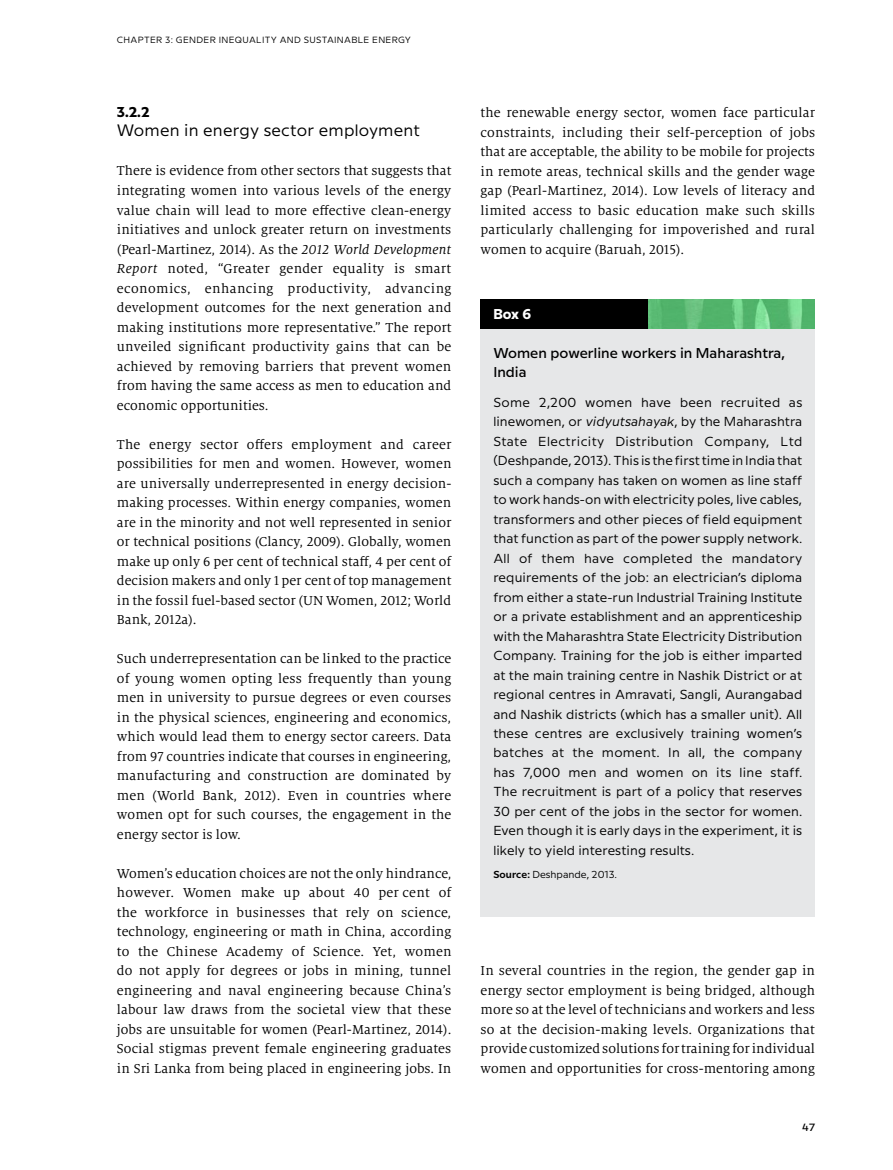
<style>
.page{position:relative;width:893px;height:1170px;background:#fff}
.page>*{position:absolute;margin:0;border:0;box-sizing:border-box;transform-origin:0 0}
.t1{font:16.5px "Milliard";letter-spacing:.01em;color:#000}
.t2{font:14.25px/19.5px "Milo Serif OT";color:#000;text-align:justify}
.t3{font:500 14.25px/19.5px "Milliard";color:#000}
.t4{font:700 14.25px "Milliard";color:#000}
.t5{font:700 14.25px "Milliard";color:#fff}
.t6{font:13.05px/19.5px "Milliard";letter-spacing:.005em;color:#000;text-align:justify}
.t7{font:500 10.5px "Milliard";color:#000}
.t8{font:10.2px "Milliard";color:#000}
.t9{font:9px "Milliard";letter-spacing:.03em;color:#000}
.s1{font-style:italic}
.s2{font-weight:600}
</style>
<div class="page">
<div style="left:481px;top:299px;width:334px;height:617px;background:#e6e7e8"></div>
<img style="left:648px;top:299px;width:167px;height:29px">
<div style="left:481px;top:299px;width:167px;height:29px;background:#000"></div>
<p class="t9" style="left:117px;top:34px;width:14px">Chapter</p>
<p class="t9" style="left:165px;top:34px;width:26px">3: Gender</p>
<p class="t9" style="left:219px;top:34px;width:6px">ine</p>
<p class="t9" style="left:235px;top:34px;width:53px">quality and</p>
<p class="t9" style="left:304px;top:34px;width:7px">sustainab</p>
<p class="t9" style="left:358px;top:34px;width:22px">le energ</p>
<p class="t9" style="left:405px;top:34px;width:8px">y</p>
<p class="t4" style="left:117px;top:101px;width:34px">3.2.2</p>
<p class="t1" style="left:117px;top:119px;width:304px">Women in energy sector employment</p>
<p class="t2" style="left:117px;top:161px;width:336px">There is evidence from other sectors that suggests that integrating women into various levels of the energy value chain will lead to more effective clean-energy initiatives and unlock greater return on investments (Pearl-Martinez, 2014). As the <span class="s1">2012 World Development Report</span> noted, “Greater gender equality is smart economics, enhancing productivity, advancing development outcomes for the next generation and making institutions more representative.” The report unveiled significant productivity gains that can be achieved by removing barriers that prevent women from having the same access as men to education and economic opportunities.</p>
<p class="t2" style="left:117px;top:434px;width:336px">The energy sector offers employment and career possibilities for men and women. However, women are universally underrepresented in energy decision&shy;making processes. Within energy companies, women are in the minority and not well represented in senior or technical positions (Clancy, 2009). Globally, women make up only 6 per cent of technical staff, 4 per cent of decision makers and only 1 per cent of top management in the fossil fuel-based sector (UN Women, 2012; World Bank, 2012a).</p>
<p class="t2" style="left:117px;top:649px;width:336px">Such underrepresentation can be linked to the practice of young women opting less frequently than young men in university to pursue degrees or even courses in the physical sciences, engineering and economics, which would lead them to energy sector careers. Data from 97 countries indicate that courses in engineering, manufacturing and construction are dominated by men (World Bank, 2012). Even in countries where women opt for such courses, the engagement in the energy sector is low.</p>
<p class="t2" style="left:117px;top:863px;width:336px">Women’s education choices are not the only hindrance, however. Women make up about 40 per cent of the workforce in businesses that rely on science, technology, engineering or math in China, according to the Chinese Academy of Science. Yet, women do not apply for degrees or jobs in mining, tunnel engineering and naval engineering because China’s labour law draws from the societal view that these jobs are unsuitable for women (Pearl-Martinez, 2014).<br>Social stigmas prevent female engineering graduates in Sri Lanka from being placed in engineering jobs. In</p>
<p class="t2" style="left:481px;top:103px;width:336px">the renewable energy sector, women face particular constraints, including their self-perception of jobs that are acceptable, the ability to be mobile for projects in remote areas, technical skills and the gender wage gap (Pearl-Martinez, 2014). Low levels of literacy and limited access to basic education make such skills particularly challenging for impoverished and rural women to acquire (Baruah, 2015).</p>
<p class="t5" style="left:493px;top:303px;width:39px">Box 6</p>
<p class="t3" style="left:493px;top:342px;width:293px">Women powerline workers in Maharashtra,<br>I ndia</p>
<p class="t6" style="left:493px;top:391px;width:311px">Some 2,200 women have been recruited as linewomen, or <span class="s1">vidyutsahayak</span>, by the Maharashtra State Electricity Distribution Company, Ltd (Deshpande, 2013). This is the first time in India that such a company has taken on women as line staff to work hands-on with electricity poles, live cables, transformers and other pieces of field equipment that function as part of the power supply network.<br>All of them have completed the mandatory requirements of the job: an electrician’s diploma from either a state-run Industrial Training Institute or a private establishment and an apprenticeship with the Maharashtra State Electricity Distribution Company. Training for the job is either imparted at the main training centre in Nashik District or at regional centres in Amravati, Sangli, Aurangabad and Nashik districts (which has a smaller unit). All these centres are exclusively training women’s batches at the moment. In all, the company has 7,000 men and women on its line staff.<br>The recruitment is part of a policy that reserves 30 per cent of the jobs in the sector for women.<br>Even though it is early days in the experiment, it is likely to yield interesting results.</p>
<p class="t8" style="left:493px;top:866px;width:125px"><span class="s2">Source:</span> Deshpande, 2013.</p>
<p class="t2" style="left:481px;top:961px;width:336px">In several countries in the region, the gender gap in energy sector employment is being bridged, although more so at the level of technicians and workers and less so at the decision-making levels. Organizations that provide customized solutions for training for individual women and opportunities for cross-mentoring among</p>
<p class="t7" style="left:802px;top:1119px;width:15px">47</p>
</div>
